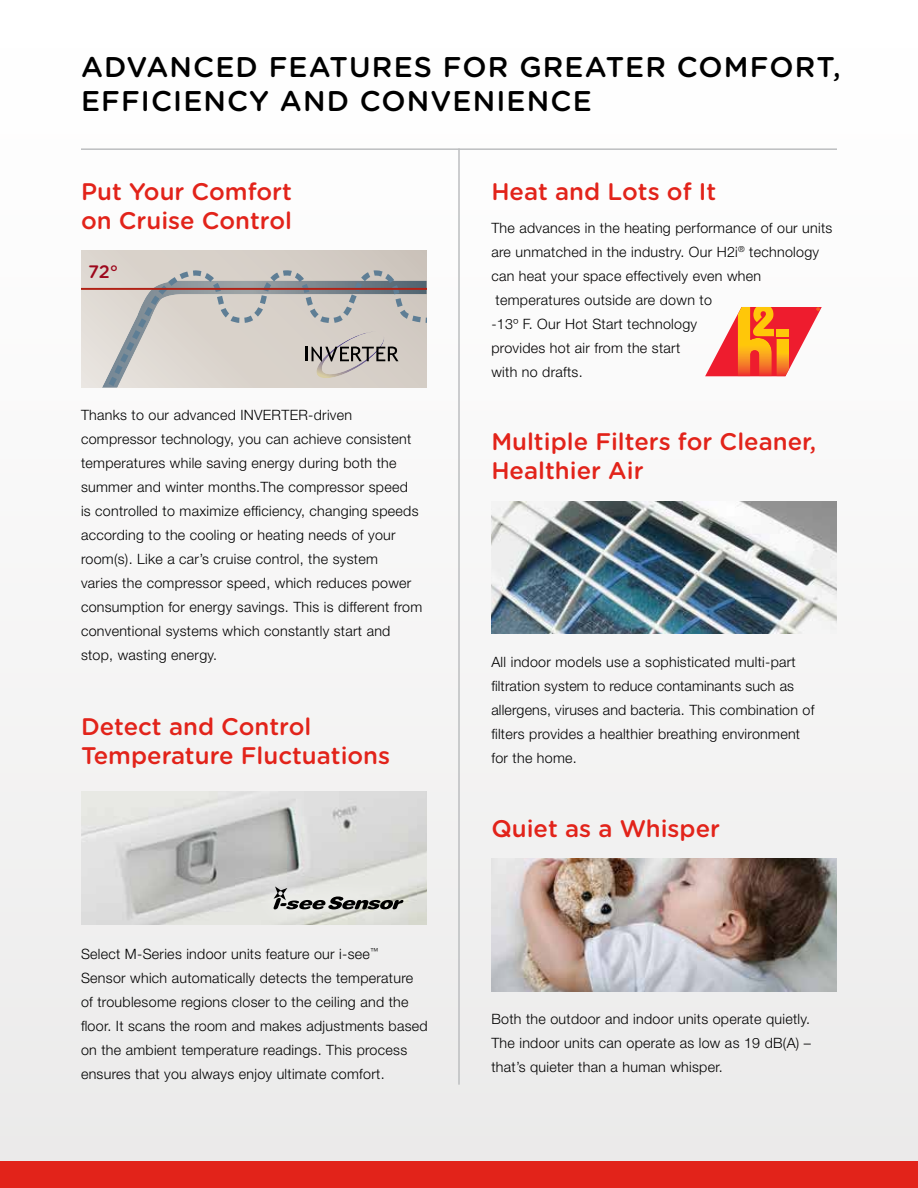
<style>
.page{position:relative;width:918px;height:1188px;background:#f7f7f7}
.page>*{position:absolute;margin:0;border:0;box-sizing:border-box;transform-origin:0 0}
.t1{font:500 28.5px/34.2px "Gotham Rounded";letter-spacing:.04em;color:#000}
.t2{font:500 24px/28.8px "Gotham Rounded";color:#e2231a}
.t3{font:500 18px "Gotham Rounded";color:#9d071c}
.t4{font:300 14.25px/24px "Helvetica Neue";letter-spacing:.02em;color:#000}
</style>
<div class="page">
<div style="left:0;top:1161px;width:918px;height:27px;background:#e2231a"></div>
<hr style="left:81px;top:148px;width:756px;height:2px;background:#bcbec0">
<hr style="left:458px;top:148px;width:2px;height:937px;background:#bcbec0">
<img style="left:491px;top:501px;width:346px;height:133px">
<img style="left:491px;top:859px;width:346px;height:132px">
<svg style="left:705px;top:307px;width:117px;height:69px"></svg>
<div style="left:81px;top:250px;width:346px;height:137px;background:#d6cfc8"></div>
<svg style="left:81px;top:264px;width:346px;height:124px"></svg>
<img style="left:81px;top:792px;width:346px;height:133px">
<svg style="left:255px;top:869px;width:166px;height:56px;background:#dbdcd7"></svg>
<svg style="left:274px;top:886px;width:129px;height:23px;background:#a5a6a3"></svg>
<h1 class="t1" style="left:81px;top:51px;width:761px">ADVANCED FEATURES FOR GREATER COMFORT,<br>EFFICIENCY AND CONVENIENCE</h1>
<h2 class="t2" style="left:81px;top:178px;width:213px">Put Your Comfort on Cruise Control</h2>
<p class="t3" style="left:88px;top:264px;width:32px">72°</p>
<p class="t4" style="left:81px;top:405px;width:343px">Thanks to our advanced INVERTER-driven compressor technology, you can achieve consistent temperatures while saving energy during both the summer and winter months.The compressor speed<br>is controlled to maximize efficiency, changing speeds according to the cooling or heating needs of your room(s). Like a car’s cruise control, the system<br>varies the compressor speed, which reduces power consumption for energy savings. This is different from conventional systems which constantly start and stop, wasting energy.</p>
<h2 class="t2" style="left:81px;top:713px;width:311px">Detect and Control<br>Temperature Fluctuations</h2>
<p class="t4" style="left:81px;top:943px;width:348px">Select M-Series indoor units feature our i-see<sup>™<br></sup>Sensor which automatically detects the temperature of troublesome regions closer to the ceiling and the floor. It scans the room and makes adjustments based on the ambient temperature readings. This process ensures that you always enjoy ultimate comfort.</p>
<h2 class="t2" style="left:491px;top:178px;width:226px">Heat and Lots of It</h2>
<p class="t4" style="left:491px;top:217px;width:343px">The advances in the heating performance of our units are unmatched in the industry. Our H2i<sup>®</sup> technology can heat your space effectively even when temperatures outside are down to<br>-13º F. Our Hot Start technology<br>provides hot air from the start<br>with no drafts.</p>
<h2 class="t2" style="left:491px;top:428px;width:326px">Multiple Filters for Cleaner,<br>Healthier Air</h2>
<p class="t4" style="left:491px;top:651px;width:325px">All indoor models use a sophisticated multi-part filtration system to reduce contaminants such as allergens, viruses and bacteria. This combination of filters provides a healthier breathing environment for the home.</p>
<h2 class="t2" style="left:491px;top:815px;width:230px">Quiet as a Whisper</h2>
<p class="t4" style="left:491px;top:1008px;width:321px;text-align:justify">Both the outdoor and indoor units operate quietly.<br>The indoor units can operate as low as 19 dB(A) – that’s quieter than a human whisper.</p>
</div>
